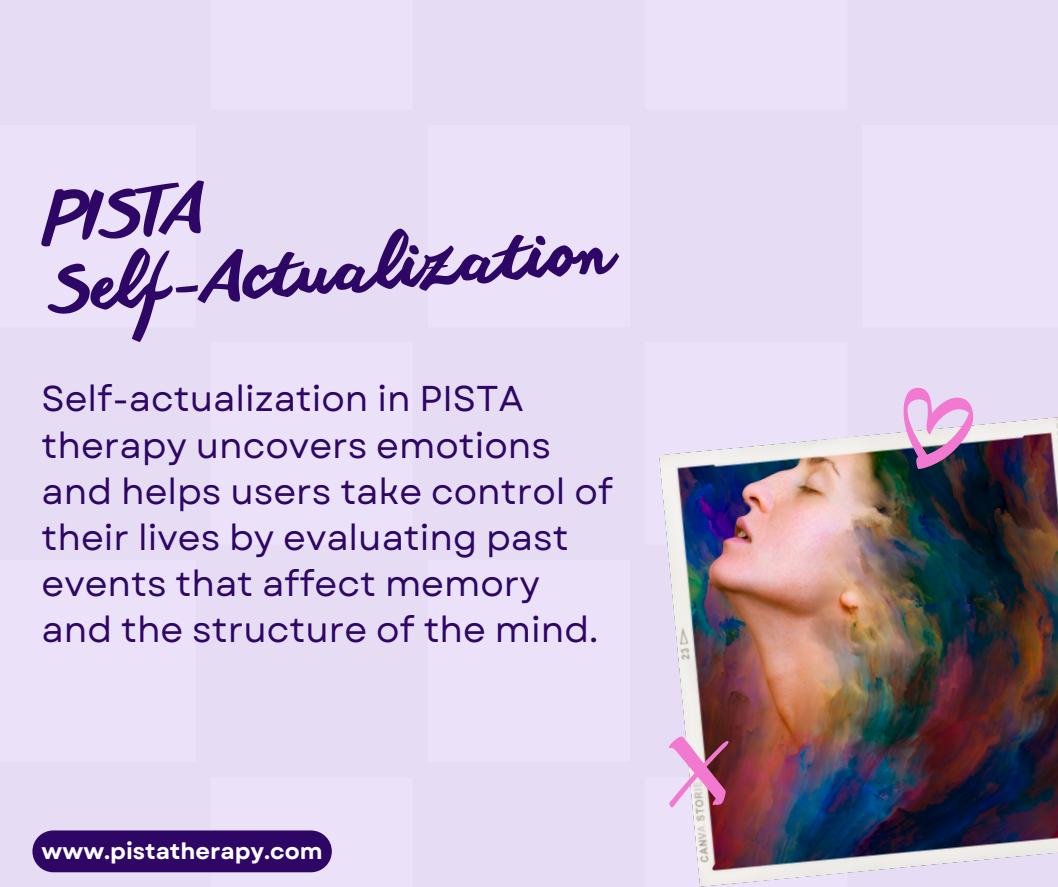
<style>
.page{position:relative;width:1058px;height:887px;background:#fff}
.page>*{position:absolute;margin:0;border:0;box-sizing:border-box;transform-origin:0 0}
.t1{font:64.5px "Anothershabby";color:#2d0666}
.t2{font:35.85px/46.2px "Garet";color:#2d0666}
.t3{font:700 22.5px "Garet";color:#fff}
</style>
<div class="page">
<div style="left:0;top:0;width:1058px;height:886px;background:#e6ddf5"></div>
<img style="left:659px;top:416px;width:399px;height:470px">
<svg style="left:887px;top:382px;width:92px;height:98px;background:#ab94b2"></svg>
<svg style="left:667px;top:736px;width:62px;height:71px;background:#c68faf"></svg>
<div style="left:32px;top:830px;width:300px;height:42px;background:#2d0666;border-radius:21px"></div>
<p class="t1" style="left:41px;top:183px;width:162px;rotate:-4deg">PISTA</p>
<p class="t1" style="left:47px;top:253px;width:569px;rotate:-4deg">Self-Actualization</p>
<p class="t2" style="left:42px;top:376px;width:573px">Self-actualization in PISTA therapy uncovers emotions and helps users take control of their lives by evaluating past events that affect memory and the structure of the mind.</p>
<p class="t3" style="left:42px;top:834px;width:282px">www.pistatherapy.com</p>
</div>
